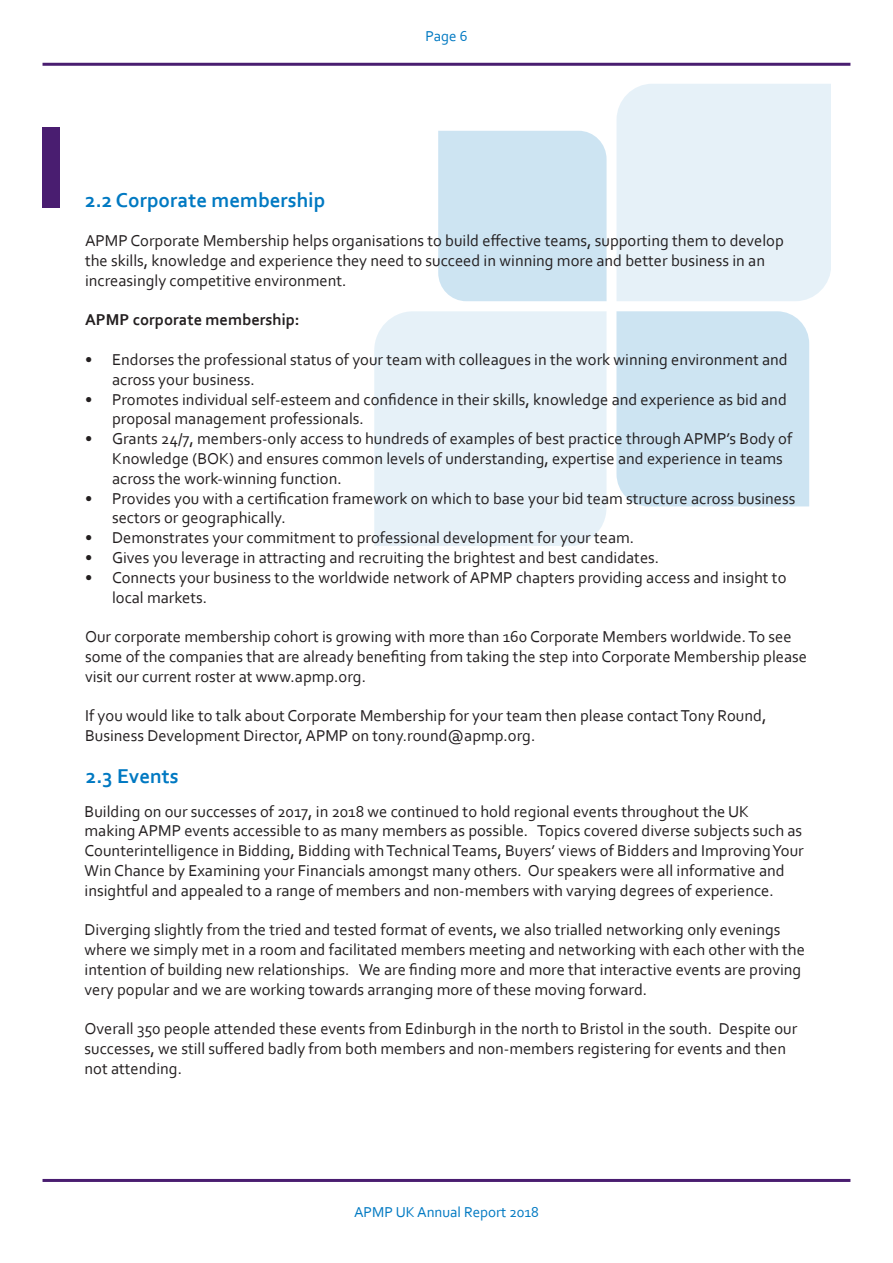
<style>
.page{position:relative;width:893px;height:1263px;background:#fff}
.page>*{position:absolute;margin:0;border:0;box-sizing:border-box;transform-origin:0 0}
.t1{font:700 21px "Corbel";color:#0079c2}
.t2{font:16.5px/19.8px "Corbel";color:#231f20}
.t3{font:700 16.5px "Corbel";color:#231f20}
.t4{font:15px "Corbel";color:#0079c2}
</style>
<div class="page">
<hr style="left:43px;top:63px;width:807px;height:3px;background:#491d70">
<hr style="left:43px;top:1179px;width:807px;height:3px;background:#491d70">
<div style="left:616px;top:84px;width:214px;height:217px;background:#e6f1f8"></div>
<div style="left:374px;top:311px;width:233px;height:235px;background:#e6f1f8"></div>
<div style="left:616px;top:311px;width:193px;height:195px;background:#cde4f2"></div>
<div style="left:438px;top:131px;width:169px;height:170px;background:#cde4f2"></div>
<div style="left:43px;top:128px;width:17px;height:80px;background:#491d70"></div>
<p class="t1" style="left:85px;top:187px;width:242px">2.2 Corporate membership</p>
<p class="t4" style="left:425px;top:27px;width:44px">Page 6</p>
<p class="t2" style="left:85px;top:230px;width:700px">APMP Corporate Membership helps organisations to build effective teams, supporting them to develop the skills, knowledge and experience they need to succeed in winning more and better business in an increasingly competitive environment.</p>
<p class="t3" style="left:85px;top:310px;width:216px">APMP corporate membership:</p>
<p class="t2" style="left:112px;top:349px;width:677px;text-indent:-27px">• Endorses the professional status of your team with colleagues in the work winning environment and across your business.</p>
<p class="t2" style="left:112px;top:389px;width:676px;text-indent:-27px">• Promotes individual self-esteem and confidence in their skills, knowledge and experience as bid and proposal management professionals.</p>
<p class="t2" style="left:112px;top:428px;width:682px;text-indent:-27px">• Grants 24/7, members-only access to hundreds of examples of best practice through APMP’s Body of<br>Knowledge (BOK) and ensures common levels of understanding, expertise and experience in teams across the work-winning function.</p>
<p class="t2" style="left:112px;top:488px;width:685px;text-indent:-27px">• Provides you with a certification framework on which to base your bid team structure across business sectors or geographically.</p>
<p class="t2" style="left:85px;top:527px;width:551px">• Demonstrates your commitment to professional development for your team.</p>
<p class="t2" style="left:85px;top:547px;width:576px">• Gives you leverage in attracting and recruiting the brightest and best candidates.</p>
<p class="t2" style="left:112px;top:567px;width:676px;text-indent:-27px">• Connects your business to the worldwide network of APMP chapters providing access and insight to local markets.</p>
<p class="t2" style="left:85px;top:626px;width:723px">Our corporate membership cohort is growing with more than 160 Corporate Members worldwide. To see some of the companies that are already benefiting from taking the step into Corporate Membership please visit our current roster at www.apmp.org.</p>
<p class="t2" style="left:85px;top:706px;width:683px">If you would like to talk about Corporate Membership for your team then please contact Tony Round,<br>Business Development Director, APMP on tony.round@apmp.org.</p>
<p class="t1" style="left:86px;top:763px;width:94px">2.3 Events</p>
<p class="t2" style="left:85px;top:801px;width:721px">Building on our successes of 2017, in 2018 we continued to hold regional events throughout the UK making APMP events accessible to as many members as possible. Topics covered diverse subjects such as Counterintelligence in Bidding, Bidding with Technical Teams, Buyers’ views of Bidders and Improving Your Win Chance by Examining your Financials amongst many others. Our speakers were all informative and insightful and appealed to a range of members and non-members with varying degrees of experience.</p>
<p class="t2" style="left:85px;top:920px;width:722px">Diverging slightly from the tried and tested format of events, we also trialled networking only evenings where we simply met in a room and facilitated members meeting and networking with each other with the intention of building new relationships. We are finding more and more that interactive events are proving very popular and we are working towards arranging more of these moving forward.</p>
<p class="t2" style="left:85px;top:1019px;width:714px">Overall 350 people attended these events from Edinburgh in the north to Bristol in the south. Despite our successes, we still suffered badly from both members and non-members registering for events and then not attending.</p>
<p class="t4" style="left:354px;top:1202px;width:186px">APMP UK Annual Report 2018</p>
</div>
